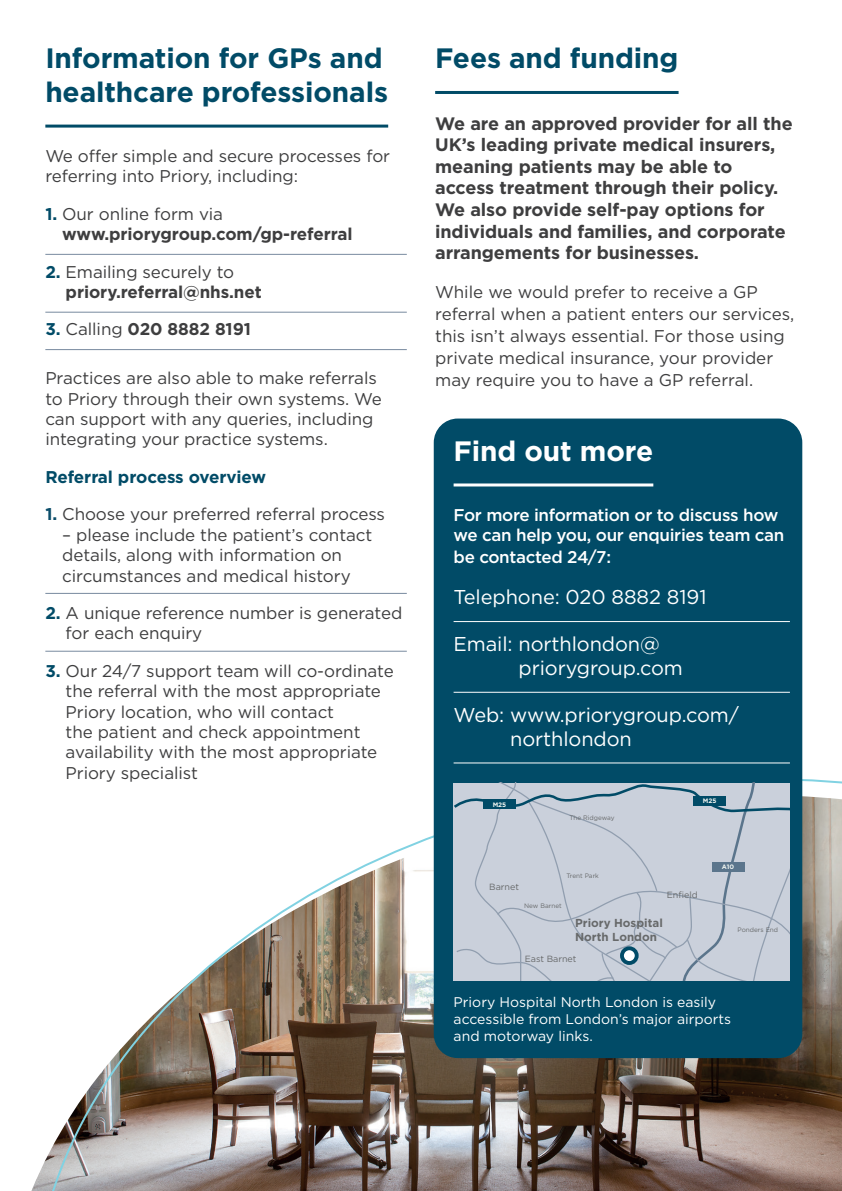
<style>
.page{position:relative;width:842px;height:1191px;background:#fff}
.page>*{position:absolute;margin:0;border:0;box-sizing:border-box;transform-origin:0 0}
.t1{font:700 28px/33.6px "Gotham";letter-spacing:-.005em;color:#014b67}
.t2{font:700 28px "Gotham";letter-spacing:-.005em;color:#fff}
.t3{font:20px/24px "Gotham";letter-spacing:-.005em;color:#fff}
.t4{font:700 18px/21.6px "Gotham";letter-spacing:-.005em;color:#3e3e3f}
.t5{font:17px/20.4px "Gotham";letter-spacing:-.005em;color:#3e3e3f}
.t6{font:700 17px/20.4px "Gotham";letter-spacing:-.005em;color:#3e3e3f}
.t7{font:500 17px/20.4px "Gotham";letter-spacing:-.02em;color:#fff}
.t8{font:700 17px "Gotham";letter-spacing:-.005em;color:#014b67}
.t9{font:14px/16.8px "Gotham";color:#fff}
.t10{font:700 11.6px/13.6px "Gotham";color:#67696a}
.t11{font:9px "Gotham";color:#67696a}
.t12{font:6.4px "Gotham";color:#67696a}
.t13{font:700 6.4px "Gotham";color:#eff4f0}
.s1{color:#014b67}
.s2{font-weight:400}
.s3{font-weight:700;color:#0b4d6a}
.s4{font-weight:700;color:#014b67}
</style>
<div class="page">
<img style="left:32px;top:777px;width:810px;height:414px">
<hr style="left:435px;top:91px;width:243px;height:3px;background:#014b67">
<hr style="left:45px;top:125px;width:343px;height:3px;background:#014b67">
<hr style="left:45px;top:254px;width:362px;height:1px;background:#788a9f">
<hr style="left:45px;top:312px;width:362px;height:1px;background:#788a9f">
<hr style="left:45px;top:349px;width:362px;height:1px;background:#788a9f">
<hr style="left:45px;top:593px;width:362px;height:1px;background:#788a9f">
<hr style="left:45px;top:650px;width:362px;height:1px;background:#788a9f">
<div style="left:434px;top:418px;width:368px;height:640px;background:#014b67;border-radius:24px"></div>
<hr style="left:454px;top:483px;width:199px;height:3px;background:#fff">
<hr style="left:454px;top:621px;width:336px;height:1px;background:#fff">
<hr style="left:454px;top:692px;width:336px;height:1px;background:#fff">
<hr style="left:454px;top:762px;width:336px;height:1px;background:#fff">
<svg style="left:454px;top:783px;width:336px;height:197px;background:#c4cbd7"></svg>
<div style="left:693px;top:796px;width:33px;height:10px;background:#014b67"></div>
<div style="left:712px;top:862px;width:33px;height:10px;background:#5b758c"></div>
<div style="left:483px;top:800px;width:33px;height:9px;background:#014b67"></div>
<div style="left:622px;top:948px;width:15px;height:15px;background:#fff;border-radius:50%"></div>
<div style="left:620px;top:946px;width:19px;height:19px;border:4px solid #014b67;border-radius:50%"></div>
<p class="t1" style="left:45px;top:41px;width:344px">Information for GPs and healthcare professionals</p>
<p class="t5" style="left:45px;top:145px;width:346px">We offer simple and secure processes for referring into Priory, including:</p>
<p class="t6" style="left:62px;top:203px;width:292px;text-indent:-17px"><span class="s1">1.</span> <span class="s2">Our online form via </span>www.priorygroup.com/gp-referral</p>
<p class="t6" style="left:66px;top:261px;width:198px;text-indent:-20px"><span class="s1">2.</span> <span class="s2">Emailing securely to </span>priory.referral@nhs.net</p>
<p class="t6" style="left:45px;top:319px;width:207px"><span class="s1">3.</span> <span class="s2">Calling</span> 020 8882 8191</p>
<p class="t5" style="left:45px;top:368px;width:338px">Practices are also able to make referrals to Priory through their own systems. We can support with any queries, including integrating your practice systems.</p>
<p class="t8" style="left:45px;top:465px;width:222px">Referral process overview</p>
<p class="t5" style="left:45px;top:504px;width:341px"><span class="s3">1.</span> Choose your preferred referral process</p>
<p class="t5" style="left:62px;top:524px;width:312px">– please include the patient’s contact details, along with information on circumstances and medical history</p>
<p class="t5" style="left:66px;top:602px;width:338px;text-indent:-20px"><span class="s4">2.</span> A unique reference number is generated for each enquiry</p>
<p class="t5" style="left:66px;top:660px;width:330px;text-indent:-20px"><span class="s4">3.</span> Our 24/7 support team will co-ordinate the referral with the most appropriate Priory location, who will contact<br>the patient and check appointment availability with the most appropriate Priory specialist</p>
<p class="t1" style="left:435px;top:41px;width:245px">Fees and funding</p>
<p class="t4" style="left:435px;top:112px;width:359px">We are an approved provider for all the UK’s leading private medical insurers, meaning patients may be able to access treatment through their policy.<br>We also provide self-pay options for individuals and families, and corporate arrangements for businesses.</p>
<p class="t5" style="left:435px;top:281px;width:361px;line-height:22px">While we would prefer to receive a GP referral when a patient enters our services, this isn’t always essential. For those using private medical insurance, your provider may require you to have a GP referral.</p>
<p class="t2" style="left:454px;top:432px;width:201px">Find out more</p>
<p class="t7" style="left:454px;top:504px;width:332px">For more information or to discuss how we can help you, our enquiries team can</p>
<p class="t7" style="left:454px;top:547px;width:159px">be contacted 24/7:</p>
<p class="t3" style="left:454px;top:585px;width:254px">Telephone: 020 8882 8191</p>
<p class="t3" style="left:518px;top:631px;width:166px;text-indent:-65px">Email: northlondon@ priorygroup.com</p>
<p class="t3" style="left:510px;top:702px;width:230px;text-indent:-57px">Web: www.priorygroup.com/ northlondon</p>
<p class="t13" style="left:493px;top:800px;width:15px">M25</p>
<p class="t11" style="left:489px;top:881px;width:31px">Barnet</p>
<p class="t12" style="left:569px;top:813px;width:47px">The Ridgeway</p>
<p class="t12" style="left:566px;top:871px;width:34px">Trent Park</p>
<p class="t12" style="left:524px;top:901px;width:39px">New Barnet</p>
<p class="t13" style="left:703px;top:797px;width:15px">M25</p>
<p class="t11" style="left:667px;top:889px;width:32px">Enfield</p>
<p class="t13" style="left:722px;top:863px;width:14px">A10</p>
<p class="t10" style="left:575px;top:916px;width:89px">Priory Hospital<br>North London</p>
<p class="t11" style="left:525px;top:953px;width:53px">East Barnet</p>
<p class="t12" style="left:737px;top:926px;width:42px">Ponders End</p>
<p class="t9" style="left:454px;top:993px;width:279px">Priory Hospital North London is easily accessible from London’s major airports and motorway links.</p>
</div>
